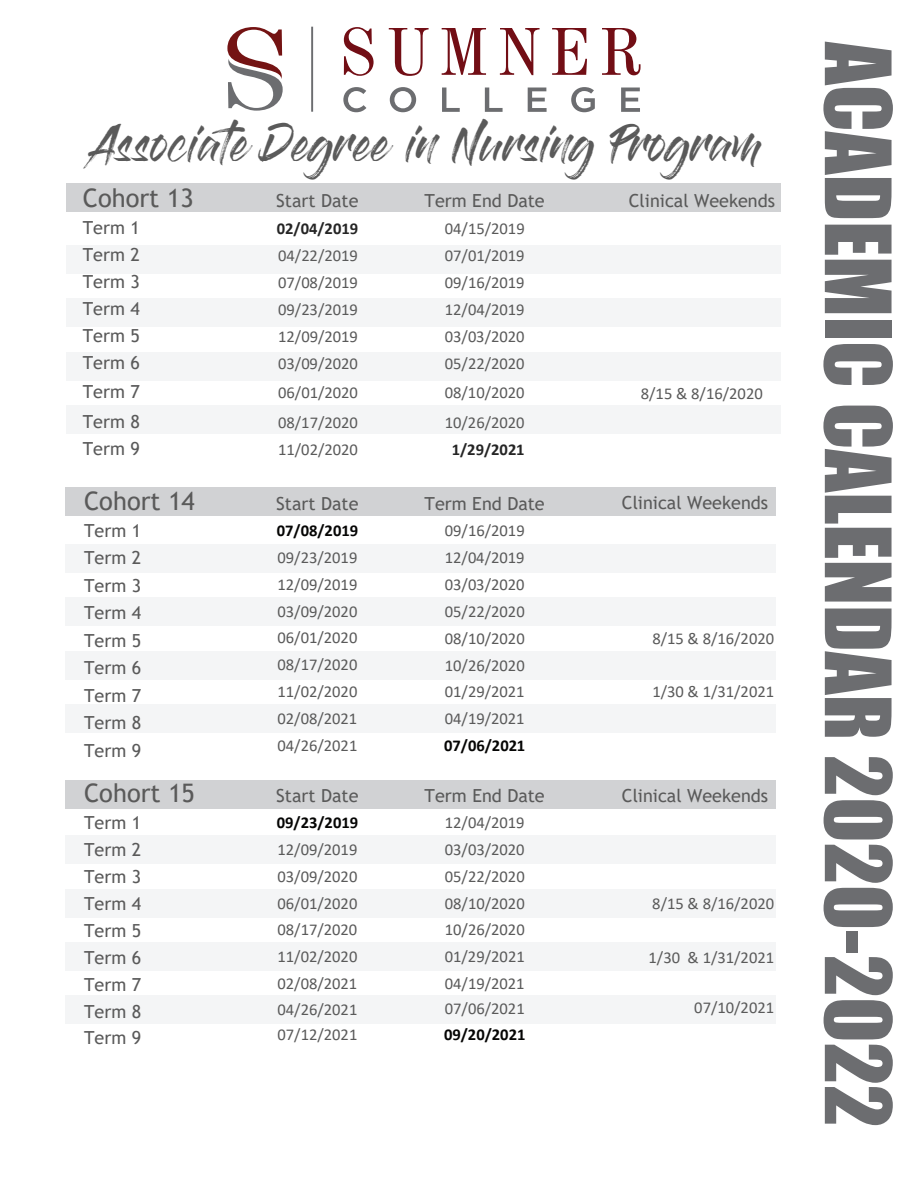
<style>
.page{position:relative;width:918px;height:1188px;background:#fff}
.page>*{position:absolute;margin:0;border:0;box-sizing:border-box;transform-origin:0 0}
.t1{font:84.3px "Impact";color:#6c6d70}
.t2{font:36px "Gloss And Bloom";color:#5a5a5a}
.t3{font:25.5px "Trebuchet MS";color:#5a5a5a}
.t4{font:18px "Trebuchet MS";color:#5a5a5a}
.t5{font:16.5px "Calibri";color:#5a5a5a}
.t6{font:700 16.5px "Calibri";color:#050504}
.t7{font:700 16.5px "Calibri";letter-spacing:-.005em;color:#252525}
</style>
<div class="page">
<div style="left:66px;top:183px;width:715px;height:29px;background:#d1d2d4"></div>
<div style="left:66px;top:245px;width:715px;height:28px;background:#f4f5f6"></div>
<div style="left:66px;top:299px;width:715px;height:28px;background:#f4f5f6"></div>
<div style="left:66px;top:352px;width:715px;height:28px;background:#f4f5f6"></div>
<div style="left:66px;top:405px;width:715px;height:28px;background:#f4f5f6"></div>
<div style="left:65px;top:488px;width:711px;height:28px;background:#d1d2d4"></div>
<div style="left:65px;top:544px;width:711px;height:28px;background:#f4f5f6"></div>
<div style="left:65px;top:598px;width:711px;height:28px;background:#f4f5f6"></div>
<div style="left:65px;top:651px;width:711px;height:28px;background:#f4f5f6"></div>
<div style="left:65px;top:704px;width:711px;height:28px;background:#f4f5f6"></div>
<div style="left:65px;top:780px;width:711px;height:28px;background:#d1d2d4"></div>
<div style="left:65px;top:836px;width:711px;height:28px;background:#f4f5f6"></div>
<div style="left:65px;top:889px;width:711px;height:28px;background:#f4f5f6"></div>
<div style="left:65px;top:943px;width:711px;height:28px;background:#f4f5f6"></div>
<div style="left:65px;top:996px;width:711px;height:28px;background:#f4f5f6"></div>
<svg style="left:227px;top:27px;width:56px;height:84px"></svg>
<svg style="left:343px;top:87px;width:23px;height:25px"></svg>
<svg style="left:390px;top:87px;width:26px;height:25px"></svg>
<svg style="left:442px;top:88px;width:18px;height:24px"></svg>
<svg style="left:485px;top:88px;width:18px;height:24px"></svg>
<svg style="left:528px;top:88px;width:19px;height:24px"></svg>
<svg style="left:571px;top:87px;width:24px;height:25px"></svg>
<svg style="left:621px;top:88px;width:19px;height:24px"></svg>
<svg style="left:344px;top:27px;width:30px;height:49px"></svg>
<svg style="left:389px;top:28px;width:40px;height:48px"></svg>
<svg style="left:442px;top:28px;width:44px;height:47px"></svg>
<svg style="left:500px;top:28px;width:40px;height:47px"></svg>
<svg style="left:552px;top:28px;width:35px;height:47px"></svg>
<svg style="left:602px;top:28px;width:39px;height:47px"></svg>
<hr style="left:311px;top:27px;width:2px;height:85px;background:#6c6d70">
<h2 class="t2" style="left:90px;top:127px;width:673px">Associate Degree in Nursing Program</h2>
<h3 class="t3" style="left:83px;top:182px;width:112px">Cohort 13</h3>
<p class="t4" style="left:276px;top:189px;width:84px">Start Date</p>
<p class="t4" style="left:425px;top:189px;width:122px">Term End Date</p>
<p class="t4" style="left:629px;top:189px;width:148px">Clinical Weekends</p>
<p class="t4" style="left:83px;top:216px;width:59px">Term 1</p>
<p class="t7" style="left:277px;top:217px;width:83px">02/04/2019</p>
<p class="t5" style="left:445px;top:217px;width:81px">04/15/2019</p>
<p class="t4" style="left:83px;top:243px;width:59px">Term 2</p>
<p class="t5" style="left:278px;top:244px;width:81px">04/22/2019</p>
<p class="t5" style="left:445px;top:244px;width:81px">07/01/2019</p>
<p class="t4" style="left:83px;top:270px;width:59px">Term 3</p>
<p class="t5" style="left:278px;top:271px;width:81px">07/08/2019</p>
<p class="t5" style="left:445px;top:271px;width:81px">09/16/2019</p>
<p class="t4" style="left:83px;top:297px;width:59px">Term 4</p>
<p class="t5" style="left:278px;top:298px;width:81px">09/23/2019</p>
<p class="t5" style="left:445px;top:298px;width:81px">12/04/2019</p>
<p class="t4" style="left:83px;top:324px;width:59px">Term 5</p>
<p class="t5" style="left:278px;top:325px;width:81px">12/09/2019</p>
<p class="t5" style="left:445px;top:325px;width:81px">03/03/2020</p>
<p class="t4" style="left:83px;top:351px;width:59px">Term 6</p>
<p class="t5" style="left:278px;top:352px;width:81px">03/09/2020</p>
<p class="t5" style="left:445px;top:352px;width:81px">05/22/2020</p>
<p class="t4" style="left:83px;top:381px;width:59px">Term 7</p>
<p class="t5" style="left:278px;top:381px;width:81px">06/01/2020</p>
<p class="t5" style="left:445px;top:381px;width:81px">08/10/2020</p>
<p class="t4" style="left:83px;top:410px;width:59px">Term 8</p>
<p class="t5" style="left:278px;top:411px;width:81px">08/17/2020</p>
<p class="t5" style="left:445px;top:411px;width:81px">10/26/2020</p>
<p class="t4" style="left:83px;top:437px;width:59px">Term 9</p>
<p class="t5" style="left:278px;top:438px;width:81px">11/02/2020</p>
<p class="t7" style="left:452px;top:438px;width:75px">1/29/2021</p>
<p class="t5" style="left:641px;top:382px;width:123px">8/15 &amp; 8/16/2020</p>
<h3 class="t3" style="left:84px;top:485px;width:112px">Cohort 14</h3>
<p class="t4" style="left:276px;top:492px;width:84px">Start Date</p>
<p class="t4" style="left:425px;top:492px;width:122px">Term End Date</p>
<p class="t4" style="left:84px;top:519px;width:59px">Term 1</p>
<p class="t6" style="left:277px;top:519px;width:83px">07/08/2019</p>
<p class="t5" style="left:445px;top:519px;width:81px">09/16/2019</p>
<p class="t4" style="left:84px;top:547px;width:59px">Term 2</p>
<p class="t5" style="left:277px;top:546px;width:81px">09/23/2019</p>
<p class="t5" style="left:445px;top:546px;width:81px">12/04/2019</p>
<p class="t4" style="left:84px;top:574px;width:59px">Term 3</p>
<p class="t5" style="left:278px;top:573px;width:81px">12/09/2019</p>
<p class="t5" style="left:445px;top:573px;width:81px">03/03/2020</p>
<p class="t4" style="left:84px;top:602px;width:59px">Term 4</p>
<p class="t5" style="left:277px;top:600px;width:81px">03/09/2020</p>
<p class="t5" style="left:445px;top:600px;width:81px">05/22/2020</p>
<p class="t4" style="left:84px;top:629px;width:59px">Term 5</p>
<p class="t5" style="left:277px;top:627px;width:82px">06/01/2020</p>
<p class="t5" style="left:445px;top:627px;width:81px">08/10/2020</p>
<p class="t4" style="left:84px;top:657px;width:59px">Term 6</p>
<p class="t5" style="left:277px;top:653px;width:81px">08/17/2020</p>
<p class="t5" style="left:445px;top:654px;width:81px">10/26/2020</p>
<p class="t4" style="left:84px;top:684px;width:59px">Term 7</p>
<p class="t5" style="left:277px;top:680px;width:81px">11/02/2020</p>
<p class="t5" style="left:445px;top:681px;width:81px">01/29/2021</p>
<p class="t4" style="left:84px;top:712px;width:59px">Term 8</p>
<p class="t5" style="left:278px;top:707px;width:81px">02/08/2021</p>
<p class="t5" style="left:445px;top:707px;width:81px">04/19/2021</p>
<p class="t4" style="left:84px;top:739px;width:59px">Term 9</p>
<p class="t5" style="left:277px;top:734px;width:81px">04/26/2021</p>
<p class="t6" style="left:444px;top:734px;width:83px">07/06/2021</p>
<h3 class="t3" style="left:84px;top:776px;width:112px">Cohort 15</h3>
<p class="t4" style="left:276px;top:784px;width:84px">Start Date</p>
<p class="t4" style="left:425px;top:784px;width:122px">Term End Date</p>
<p class="t4" style="left:84px;top:811px;width:59px">Term 1</p>
<p class="t6" style="left:277px;top:811px;width:83px">09/23/2019</p>
<p class="t5" style="left:445px;top:811px;width:81px">12/04/2019</p>
<p class="t4" style="left:84px;top:838px;width:59px">Term 2</p>
<p class="t5" style="left:277px;top:838px;width:81px">12/09/2019</p>
<p class="t5" style="left:445px;top:838px;width:81px">03/03/2020</p>
<p class="t4" style="left:84px;top:865px;width:59px">Term 3</p>
<p class="t5" style="left:277px;top:865px;width:81px">03/09/2020</p>
<p class="t5" style="left:445px;top:865px;width:81px">05/22/2020</p>
<p class="t4" style="left:84px;top:892px;width:59px">Term 4</p>
<p class="t5" style="left:277px;top:892px;width:81px">06/01/2020</p>
<p class="t5" style="left:445px;top:892px;width:81px">08/10/2020</p>
<p class="t4" style="left:84px;top:919px;width:59px">Term 5</p>
<p class="t5" style="left:278px;top:918px;width:81px">08/17/2020</p>
<p class="t5" style="left:445px;top:918px;width:81px">10/26/2020</p>
<p class="t4" style="left:84px;top:946px;width:59px">Term 6</p>
<p class="t5" style="left:277px;top:945px;width:81px">11/02/2020</p>
<p class="t5" style="left:445px;top:945px;width:81px">01/29/2021</p>
<p class="t4" style="left:84px;top:973px;width:59px">Term 7</p>
<p class="t5" style="left:278px;top:972px;width:81px">02/08/2021</p>
<p class="t5" style="left:445px;top:972px;width:81px">04/19/2021</p>
<p class="t4" style="left:84px;top:1000px;width:59px">Term 8</p>
<p class="t5" style="left:277px;top:999px;width:81px">04/26/2021</p>
<p class="t5" style="left:445px;top:997px;width:82px">07/06/2021</p>
<p class="t4" style="left:84px;top:1027px;width:59px">Term 9</p>
<p class="t5" style="left:277px;top:1023px;width:81px">07/12/2021</p>
<p class="t6" style="left:444px;top:1022px;width:83px">09/20/2021</p>
<p class="t4" style="left:622px;top:492px;width:148px">Clinical Weekends</p>
<p class="t5" style="left:652px;top:627px;width:123px">8/15 &amp; 8/16/2020</p>
<p class="t5" style="left:652px;top:681px;width:123px">1/30 &amp; 1/31/2021</p>
<p class="t4" style="left:622px;top:784px;width:148px">Clinical Weekends</p>
<p class="t5" style="left:652px;top:892px;width:123px">8/15 &amp; 8/16/2020</p>
<p class="t5" style="left:649px;top:946px;width:127px">1/30 &amp; 1/31/2021</p>
<p class="t5" style="left:694px;top:996px;width:81px">07/10/2021</p>
<h1 class="t1" style="left:923px;top:42px;width:1087px;rotate:90deg">ACADEMIC CALENDAR 2020-2022</h1>
</div>
